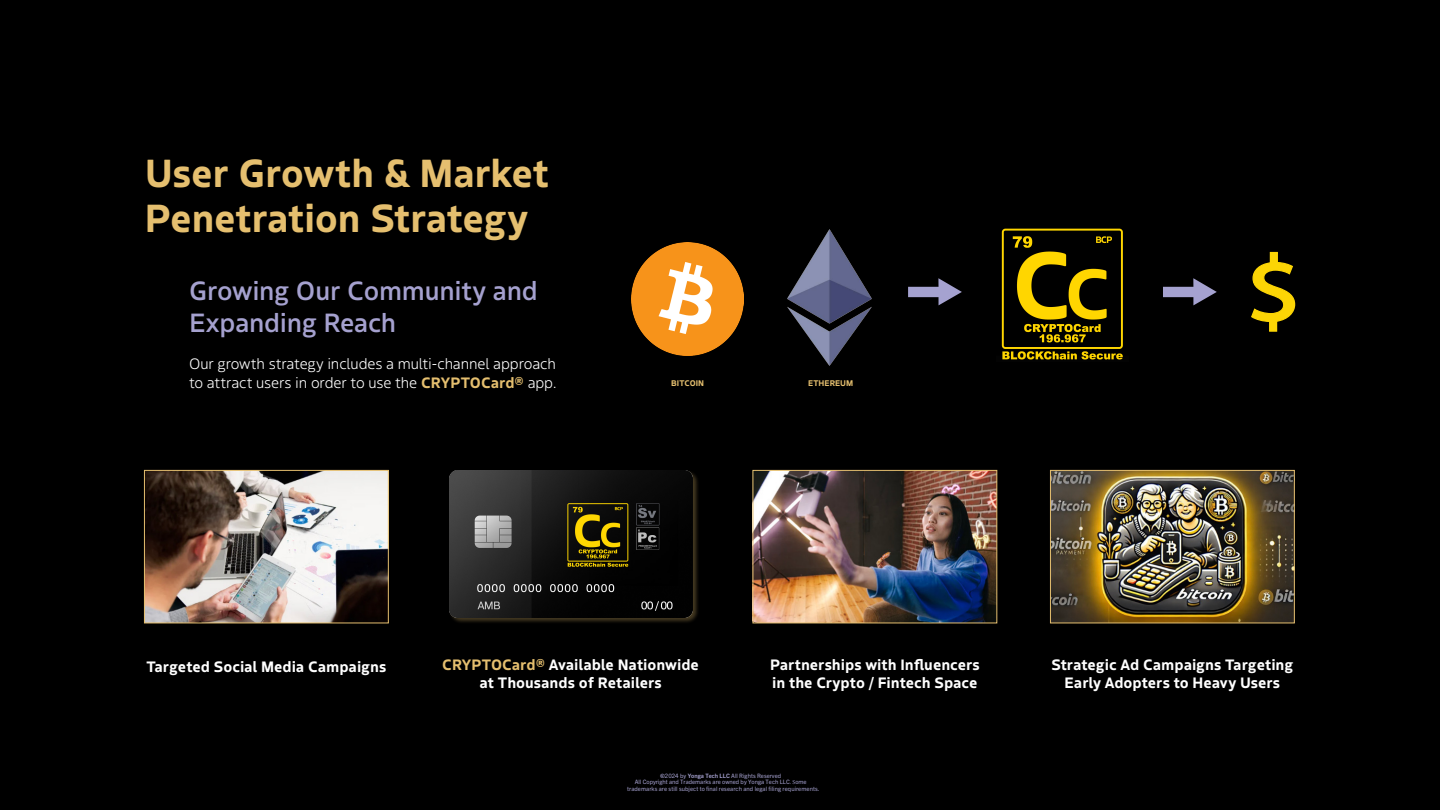
<style>
.page{position:relative;width:1440px;height:810px;background:#000}
.page>*{position:absolute;margin:0;border:0;box-sizing:border-box;transform-origin:0 0}
.t1{font:700 39px/45px "Boreal";letter-spacing:-.01em;color:#e5bf6f}
.t2{font:500 26.25px/31.5px "Boreal";letter-spacing:-.01em;color:#a5a1cf}
.t3{font:700 15px/18.8px "Boreal";letter-spacing:-.005em;color:#fff;text-align:center}
.t4{font:300 15px/18.8px "Boreal";letter-spacing:-.005em;color:#fff}
.t5{font:700 8.18px "Boreal";letter-spacing:.005em;color:#e5bf6f}
.t6{font:6px/6.5px "Trade Gothic Next LT Pro";color:#a5a1cf;text-align:center}
.s1{font-weight:700;color:#e5bf6f}
.s2{color:#e5bf6f}
.s3{font-family:"Brandon Grotesque";font-weight:700}
.s4{font-weight:700}
.s5{font-family:"Minion Pro"}
</style>
<div class="page">
<img style="left:146px;top:472px;width:241px;height:149px">
<div style="left:144px;top:470px;width:245px;height:153px;border:1px solid #e5bf6f"></div>
<img style="left:755px;top:472px;width:240px;height:149px">
<div style="left:753px;top:470px;width:244px;height:153px;border:1px solid #e5bf6f"></div>
<img style="left:1052px;top:472px;width:241px;height:149px">
<div style="left:1050px;top:470px;width:245px;height:153px;border:1px solid #e5bf6f"></div>
<div style="left:449px;top:470px;width:250px;height:154px;background:#e5bf6f;opacity:.3"></div>
<img style="left:449px;top:470px;width:243px;height:147px">
<img style="left:1001px;top:228px;width:122px;height:132px">
<svg style="left:1251px;top:251px;width:45px;height:81px"></svg>
<svg style="left:908px;top:278px;width:54px;height:27px"></svg>
<svg style="left:1163px;top:278px;width:54px;height:27px"></svg>
<img style="left:632px;top:243px;width:112px;height:112px">
<img style="left:787px;top:230px;width:84px;height:135px">
<p class="t1" style="left:145px;top:148px;width:406px">User Growth &amp; Market<br>Penetration Strategy</p>
<p class="t2" style="left:189px;top:273px;width:350px">Growing Our Community and<br>Expanding Reach</p>
<p class="t4" style="left:189px;top:353px;width:369px">Our growth strategy includes a multi-channel approach to attract users in order to use the <span class="s1">CRYPTOCard®</span> app.</p>
<p class="t5" style="left:671px;top:377px;width:34px">BITCOIN</p>
<p class="t5" style="left:808px;top:377px;width:47px">ETHEREUM</p>
<p class="t3" style="left:146px;top:656px;width:241px">Targeted Social Media Campaigns</p>
<p class="t3" style="left:770px;top:654px;width:211px;text-align:left">Partnerships with Influencers in the Crypto / Fintech Space</p>
<p class="t3" style="left:1051px;top:654px;width:244px">Strategic Ad Campaigns Targeting<br>Early Adopters to Heavy Users</p>
<p class="t3" style="left:442px;top:654px;width:258px"><span class="s2">CRYPTOCard®</span> Available Nationwide at Thousands of Retailers</p>
<p class="t6" style="left:635px;top:772px;width:173px"><span class="s3">©</span>2024 by <span class="s4">Yonga Tech LLC</span> All Rights Reserved<br>All Copyright and Trademarks are owned by Yonga Tech LLC<span class="s5">. S</span>ome</p>
<p class="t6" style="left:627px;top:786px;width:194px">trademarks are still subject to final research and legal filing requirements.</p>
</div>
